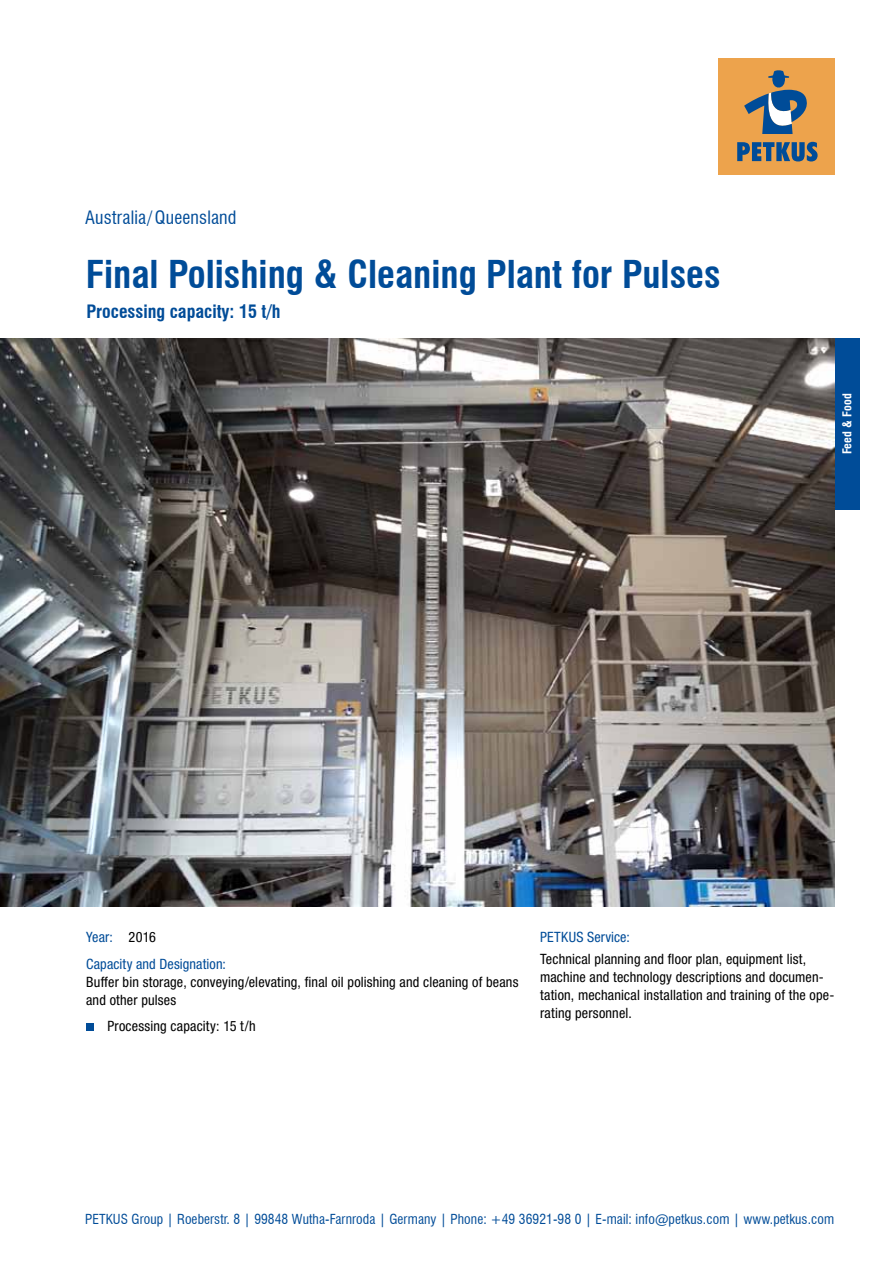
<style>
.page{position:relative;width:893px;height:1263px;background:#fff}
.page>*{position:absolute;margin:0;border:0;box-sizing:border-box;transform-origin:0 0}
.t1{font:700 condensed 37.5px "Swiss 721 BT";color:#004c98}
.t2{font:700 condensed 18px "Swiss 721 BT";color:#004c98}
.t3{font:condensed 18px "Swiss 721 BT";letter-spacing:.01em;color:#004c98}
.t4{font:condensed 14.25px/18px "Helvetica Neue LTW1 G";letter-spacing:.01em;color:#000}
.t5{font:condensed 14.25px/26.5px "Helvetica Neue LTW1 G";letter-spacing:.01em;color:#004c98}
.t6{font:condensed 13.5px "Swiss 721 BT";letter-spacing:.005em;color:#004c98}
.t7{font:700 condensed 12px "Swiss 721 BT";letter-spacing:.01em;color:#fff}
.s1{color:#000}
</style>
<div class="page">
<div style="left:834px;top:338px;width:26px;height:172px;background:#004c98"></div>
<img style="left:0;top:338px;width:834px;height:568px">
<div style="left:86px;top:1023px;width:8px;height:8px;background:#004c98"></div>
<div style="left:719px;top:58px;width:116px;height:116px;background:#eda34c"></div>
<svg style="left:744px;top:70px;width:63px;height:64px"></svg>
<svg style="left:737px;top:142px;width:81px;height:19px"></svg>
<p class="t3" style="left:85px;top:206px;width:153px">Australia/Queensland</p>
<h1 class="t1" style="left:86px;top:252px;width:636px">Final Polishing &amp; Cleaning Plant for Pulses</h1>
<p class="t2" style="left:86px;top:301px;width:196px">Processing capacity: 15 t/h</p>
<p class="t7" style="left:840px;top:454px;width:62px;rotate:-90deg">Feed &amp; Food</p>
<p class="t5" style="left:86px;top:924px;width:141px">Year: <span class="s1">2016<br></span>Capacity and Designation:</p>
<p class="t4" style="left:86px;top:972px;width:434px">Buffer bin storage, conveying/elevating, final oil polishing and cleaning of beans and other pulses</p>
<p class="t4" style="left:107px;top:1017px;width:150px">Processing capacity: 15 t/h</p>
<p class="t5" style="left:540px;top:924px;width:91px">PETKUS Service:</p>
<p class="t4" style="left:540px;top:950px;width:296px">Technical planning and floor plan, equipment list, machine and technology descriptions and documen&shy;tation, mechanical installation and training of the ope&shy;rating personnel.</p>
<p class="t6" style="left:85px;top:1211px;width:750px">PETKUS Group | Roeberstr. 8 | 99848 Wutha-Farnroda | Germany | Phone: +49 36921-98 0 | E-mail: info@petkus.com | www.petkus.com</p>
</div>
